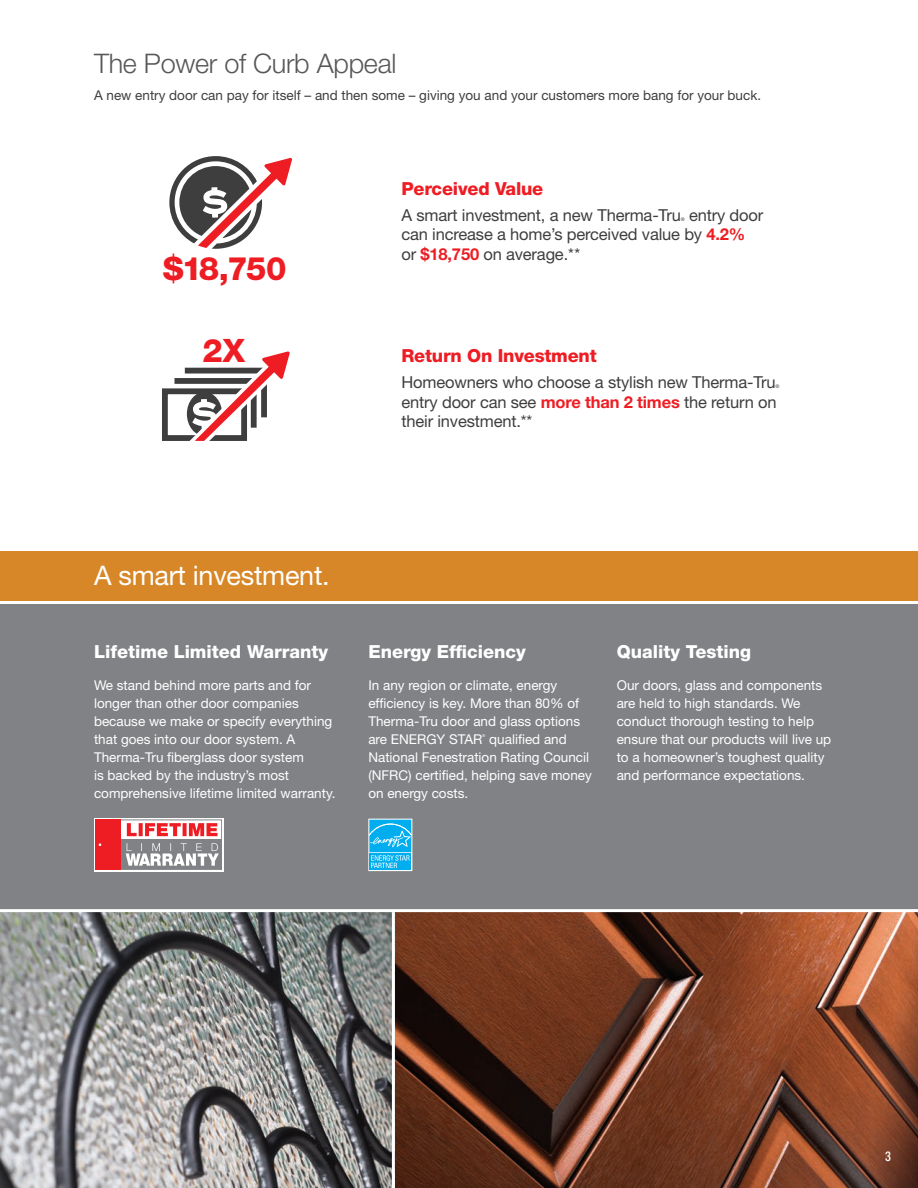
<style>
.page{position:relative;width:918px;height:1188px;background:#fff}
.page>*{position:absolute;margin:0;border:0;box-sizing:border-box;transform-origin:0 0}
.t1{font:800 32.4px "Helvetica Neue LT Std";letter-spacing:-.03em;color:#ee1d23}
._13_SectionHead{font:300 27px "Helvetica Neue LT Std";letter-spacing:-.01em;color:#57585a}
._13_WoodTxt{font:27px "Helvetica Neue LT Std";letter-spacing:-.01em;color:#fff}
._13_Subhead{font:800 18px "Helvetica Neue LT Std";color:#fff}
.t2{font:800 18px "Helvetica Neue LT Std";letter-spacing:-.01em;color:#ee1d23}
.t3{font:16.5px/19.5px "Helvetica Neue LT Std";letter-spacing:-.01em;color:#3e3e3f}
._13_Body{font:13.5px/18px "Helvetica Neue LT Std";color:#fff}
._13_Body-2{font:13.5px "Helvetica Neue LT Std";color:#3e3e3f}
.t4{font:500 condensed 13.5px "Helvetica Neue LT Std";color:#fff;scale:.9 1}
.t5{font:4.95px "Helvetica Neue LT Std";color:#3e3e3f}
._13_Body-3{font:4.05px "Helvetica Neue LT Std";color:#fff}
.s1{font-weight:700;color:#ee1d23}
</style>
<div class="page">
<div style="left:0;top:604px;width:918px;height:343px;background:#808285"></div>
<svg style="left:368px;top:819px;width:44px;height:52px;background:#39bff1"></svg>
<svg style="left:94px;top:818px;width:129px;height:53px"></svg>
<svg style="left:121px;top:822px;width:99px;height:18px"></svg>
<div style="left:120px;top:840px;width:102px;height:29px;background:#808285"></div>
<div style="left:117px;top:820px;width:105px;height:50px;border:1px solid #808285"></div>
<div style="left:96px;top:820px;width:25px;height:50px;background:#ee1d23"></div>
<svg style="left:126px;top:843px;width:93px;height:23px"></svg>
<svg style="left:127px;top:823px;width:91px;height:13px"></svg>
<img style="left:395px;top:912px;width:523px;height:276px">
<svg style="left:0;top:912px;width:392px;height:276px;background:#8b8c8c"></svg>
<hr style="left:392px;top:912px;width:3px;height:276px;background:#fff">
<hr style="left:0;top:909px;width:918px;height:3px;background:#fff">
<svg style="left:169px;top:156px;width:123px;height:93px"></svg>
<div style="left:162px;top:388px;width:85px;height:53px;border:6px solid #3e3e3f"></div>
<svg style="left:169px;top:351px;width:121px;height:90px"></svg>
<div style="left:0;top:551px;width:918px;height:49px;background:#d78727"></div>
<p class="_13_SectionHead" style="left:94px;top:47px;width:304px">The Power of Curb Appeal</p>
<p class="_13_Body-2" style="left:94px;top:87px;width:669px">A new entry door can pay for itself – and then some – giving you and your customers more bang for your buck.</p>
<p class="t1" style="left:163px;top:249px;width:125px">$18,750</p>
<p class="t1" style="left:202px;top:331px;width:44px">2X</p>
<p class="t2" style="left:401px;top:177px;width:143px">Perceived Value</p>
<p class="t3" style="left:401px;top:205px;width:281px">A smart investment, a new Therma-Tru</p>
<p class="t5" style="left:681px;top:216px;width:5px">®</p>
<p class="t3" style="left:401px;top:205px;width:363px;text-indent:288px">entry door can increase a home’s perceived value by <span class="s1">4.2% </span>or <span class="s1">$18,750</span> on average.**</p>
<p class="t2" style="left:401px;top:345px;width:197px">Return On Investment</p>
<p class="t3" style="left:401px;top:372px;width:376px">Homeowners who choose a stylish new Therma-Tru</p>
<p class="t5" style="left:776px;top:383px;width:5px">®</p>
<p class="t3" style="left:401px;top:392px;width:377px">entry door can see <span class="s1">more than 2 times</span> the return on their investment.**</p>
<p class="_13_WoodTxt" style="left:94px;top:559px;width:237px">A smart investment.</p>
<p class="_13_Subhead" style="left:94px;top:641px;width:236px">Lifetime Limited Warranty</p>
<p class="_13_Body" style="left:94px;top:676px;width:243px">We stand behind more parts and for longer than other door companies because we make or specify everything that goes into our door system. A Therma-Tru fiberglass door system<br>is backed by the industry’s most comprehensive lifetime limited warranty.</p>
<p class="_13_Subhead" style="left:368px;top:641px;width:159px">Energy Efficiency</p>
<p class="_13_Body" style="left:368px;top:676px;width:213px">In any region or climate, energy efficiency is key. More than 80% of<br>Therma-Tru door and glass options are ENERGY STAR</p>
<p class="_13_Body" style="left:368px;top:730px;width:225px;text-indent:121px">qualified and<br>National Fenestration Rating Council (NFRC) certified, helping save money on energy costs.</p>
<p class="_13_Body-3" style="left:482px;top:733px;width:5px">®</p>
<p class="_13_Subhead" style="left:617px;top:641px;width:136px">Quality Testing</p>
<p class="_13_Body" style="left:617px;top:676px;width:216px">Our doors, glass and components are held to high standards. We conduct thorough testing to help ensure that our products will live up to a homeowner’s toughest quality and performance expectations.</p>
<p class="t4" style="left:885px;top:1148px;width:8px">3</p>
</div>
